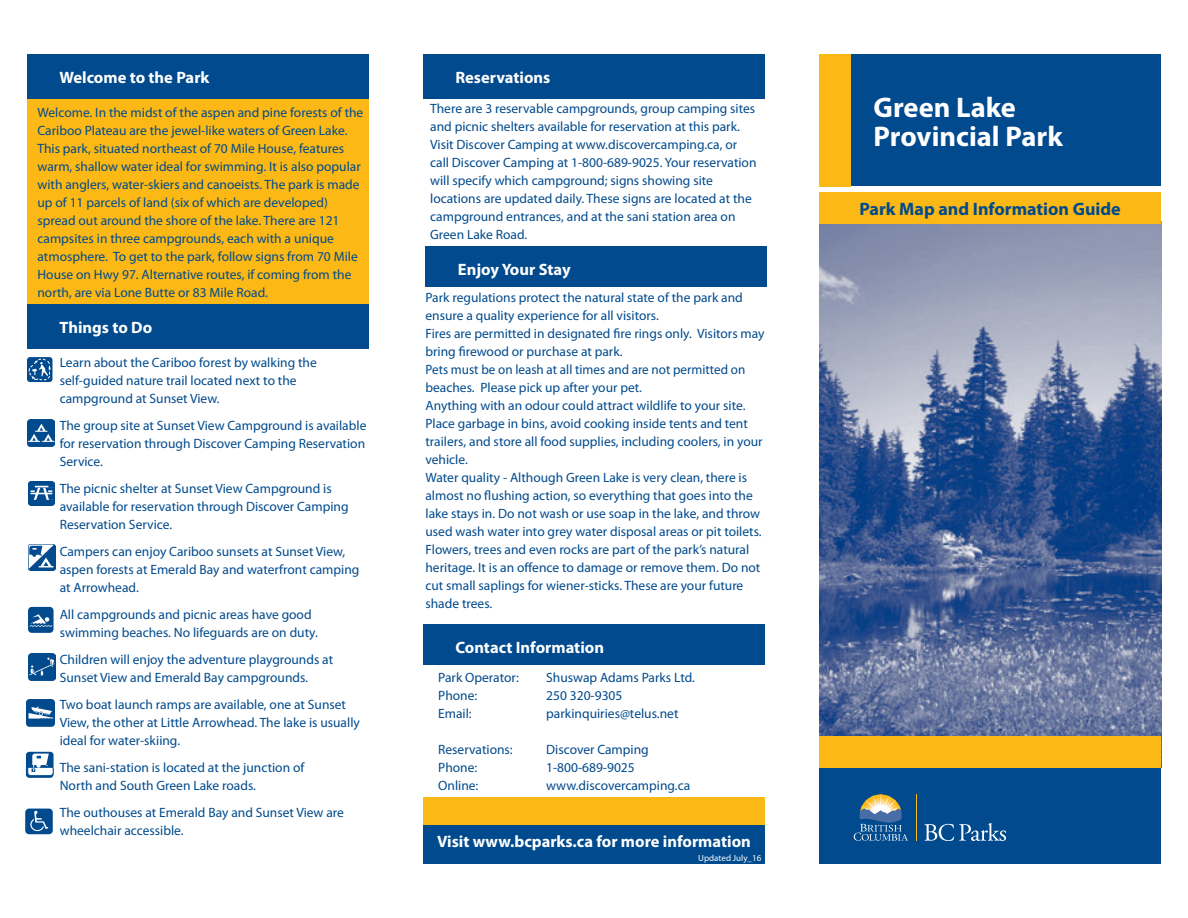
<style>
.page{position:relative;width:1188px;height:918px;background:#fff}
.page>*{position:absolute;margin:0;border:0;box-sizing:border-box;transform-origin:0 0}
.t1{font:700 28.5px "Myriad Pro";color:#fff}
.t2{font:700 18px "Myriad Pro";color:#004a8d}
.t3{font:700 16.5px "Myriad Pro";color:#fff}
.t4{font:13.5px/18px "Myriad Pro";color:#004a8d}
.t5{font:9px "Myriad Pro";color:#fff}
</style>
<div class="page">
<img style="left:820px;top:222px;width:342px;height:546px">
<div style="left:27px;top:93px;width:342px;height:227px;background:#fcb814"></div>
<div style="left:820px;top:54px;width:341px;height:132px;background:#004a8d"></div>
<div style="left:819px;top:54px;width:32px;height:132px;background:#fcb814"></div>
<div style="left:819px;top:193px;width:342px;height:31px;background:#fcb814"></div>
<div style="left:425px;top:246px;width:342px;height:41px;background:#004a8d"></div>
<div style="left:27px;top:54px;width:342px;height:45px;background:#004a8d"></div>
<div style="left:423px;top:824px;width:342px;height:40px;background:#004a8d"></div>
<div style="left:423px;top:797px;width:342px;height:28px;background:#fcb814"></div>
<div style="left:423px;top:624px;width:342px;height:41px;background:#004a8d"></div>
<div style="left:27px;top:304px;width:342px;height:45px;background:#004a8d"></div>
<div style="left:423px;top:54px;width:342px;height:45px;background:#004a8d"></div>
<div style="left:27px;top:357px;width:25px;height:25px;background:#004a8d;border-radius:3px"></div>
<svg style="left:29px;top:359px;width:22px;height:21px"></svg>
<div style="left:28px;top:607px;width:26px;height:26px;background:#004a8d;border-radius:4px"></div>
<svg style="left:30px;top:614px;width:22px;height:13px"></svg>
<svg style="left:26px;top:752px;width:28px;height:26px"></svg>
<svg style="left:27px;top:754px;width:27px;height:22px"></svg>
<div style="left:25px;top:809px;width:28px;height:25px;background:#004a8d;border-radius:4px"></div>
<svg style="left:30px;top:811px;width:18px;height:20px"></svg>
<img style="left:29px;top:481px;width:25px;height:24px">
<img style="left:28px;top:544px;width:28px;height:26px">
<img style="left:27px;top:699px;width:28px;height:28px">
<div style="left:819px;top:768px;width:342px;height:96px;background:#004a8d"></div>
<hr style="left:916px;top:794px;width:1px;height:47px;background:#fcb814">
<svg style="left:854px;top:794px;width:54px;height:47px"></svg>
<svg style="left:924px;top:823px;width:82px;height:18px"></svg>
<img style="left:27px;top:419px;width:27px;height:27px">
<div style="left:819px;top:736px;width:342px;height:32px;background:#fcb814"></div>
<img style="left:28px;top:653px;width:27px;height:28px">
<p class="t3" style="left:60px;top:67px;width:151px">Welcome to the Park</p>
<p class="t4" style="left:38px;top:104px;width:327px">Welcome. In the midst of the aspen and pine forests of the Cariboo Plateau are the jewel-like waters of Green Lake.<br>This park, situated northeast of 70 Mile House, features warm, shallow water ideal for swimming. It is also popular with anglers, water-skiers and canoeists. The park is made up of 11 parcels of land (six of which are developed) spread out around the shore of the lake. There are 121 campsites in three campgrounds, each with a unique atmosphere. To get to the park, follow signs from 70 Mile House on Hwy 97. Alternative routes, if coming from the north, are via Lone Butte or 83 Mile Road.</p>
<p class="t3" style="left:60px;top:317px;width:94px">Things to Do</p>
<p class="t4" style="left:60px;top:354px;width:259px">Learn about the Cariboo forest by walking the</p>
<p class="t4" style="left:60px;top:371px;width:238px">self-guided nature trail located next to the</p>
<p class="t4" style="left:60px;top:389px;width:161px">campground at Sunset View.</p>
<p class="t4" style="left:60px;top:416px;width:308px;text-align:justify">The group site at Sunset View Campground is available for reservation through Discover Camping Reservation Service.</p>
<p class="t4" style="left:60px;top:480px;width:290px">The picnic shelter at Sunset View Campground is available for reservation through Discover Camping<br>Reservation Service.</p>
<p class="t4" style="left:60px;top:542px;width:301px">Campers can enjoy Cariboo sunsets at Sunset View, aspen forests at Emerald Bay and waterfront camping at Arrowhead.</p>
<p class="t4" style="left:60px;top:605px;width:253px">All campgrounds and picnic areas have good</p>
<p class="t4" style="left:60px;top:623px;width:260px">swimming beaches. No lifeguards are on duty.</p>
<p class="t4" style="left:60px;top:650px;width:275px">Children will enjoy the adventure playgrounds at</p>
<p class="t4" style="left:60px;top:668px;width:250px">Sunset View and Emerald Bay campgrounds.</p>
<p class="t4" style="left:60px;top:695px;width:302px">Two boat launch ramps are available, one at Sunset<br>View, the other at Little Arrowhead. The lake is usually ideal for water-skiing.</p>
<p class="t4" style="left:60px;top:758px;width:246px">The sani-station is located at the junction of</p>
<p class="t4" style="left:60px;top:776px;width:198px">North and South Green Lake roads.</p>
<p class="t4" style="left:60px;top:803px;width:286px">The outhouses at Emerald Bay and Sunset View are wheelchair accessible.</p>
<p class="t3" style="left:455px;top:67px;width:97px">Reservations</p>
<p class="t4" style="left:430px;top:99px;width:328px">There are 3 reservable campgrounds, group camping sites and picnic shelters available for reservation at this park.<br>Visit Discover Camping at www.discovercamping.ca, or call Discover Camping at 1-800-689-9025. Your reservation will specify which campground; signs showing site locations are updated daily. These signs are located at the campground entrances, and at the sani station area on Green Lake Road.</p>
<p class="t3" style="left:458px;top:259px;width:114px">Enjoy Your Stay</p>
<p class="t4" style="left:425px;top:289px;width:319px">Park regulations protect the natural state of the park and ensure a quality experience for all visitors.</p>
<p class="t4" style="left:425px;top:325px;width:341px">Fires are permitted in designated fire rings only. Visitors may bring firewood or purchase at park.</p>
<p class="t4" style="left:425px;top:361px;width:321px">Pets must be on leash at all times and are not permitted on beaches. Please pick up after your pet.</p>
<p class="t4" style="left:425px;top:397px;width:339px">Anything with an odour could attract wildlife to your site.<br>Place garbage in bins, avoid cooking inside tents and tent trailers, and store all food supplies, including coolers, in your vehicle.</p>
<p class="t4" style="left:425px;top:469px;width:338px">Water quality - Although Green Lake is very clean, there is almost no flushing action, so everything that goes into the lake stays in. Do not wash or use soap in the lake, and throw used wash water into grey water disposal areas or pit toilets.</p>
<p class="t4" style="left:425px;top:541px;width:336px">Flowers, trees and even rocks are part of the park’s natural heritage. It is an offence to damage or remove them. Do not cut small saplings for wiener-sticks. These are your future shade trees.</p>
<p class="t3" style="left:455px;top:637px;width:150px">Contact Information</p>
<p class="t4" style="left:438px;top:668px;width:82px">Park Operator:</p>
<p class="t4" style="left:546px;top:668px;width:150px">Shuswap Adams Parks Ltd.</p>
<p class="t4" style="left:438px;top:686px;width:41px">Phone:</p>
<p class="t4" style="left:546px;top:686px;width:78px">250 320-9305</p>
<p class="t4" style="left:438px;top:704px;width:35px">Email:</p>
<p class="t4" style="left:546px;top:704px;width:134px">parkinquiries@telus.net</p>
<p class="t4" style="left:438px;top:740px;width:76px">Reservations:</p>
<p class="t4" style="left:546px;top:740px;width:104px">Discover Camping</p>
<p class="t4" style="left:438px;top:758px;width:41px">Phone:</p>
<p class="t4" style="left:546px;top:758px;width:90px">1-800-689-9025</p>
<p class="t4" style="left:438px;top:776px;width:42px">Online:</p>
<p class="t4" style="left:546px;top:776px;width:146px">www.discovercamping.ca</p>
<p class="t3" style="left:437px;top:830px;width:315px">Visit www.bcparks.ca for more information</p>
<p class="t5" style="left:698px;top:853px;width:65px">Updated July_16</p>
<p class="t1" style="left:874px;top:89px;width:144px">Green Lake</p>
<p class="t1" style="left:874px;top:118px;width:191px">Provincial Park</p>
<p class="t2" style="left:859px;top:197px;width:263px">Park Map and Information Guide</p>
</div>
